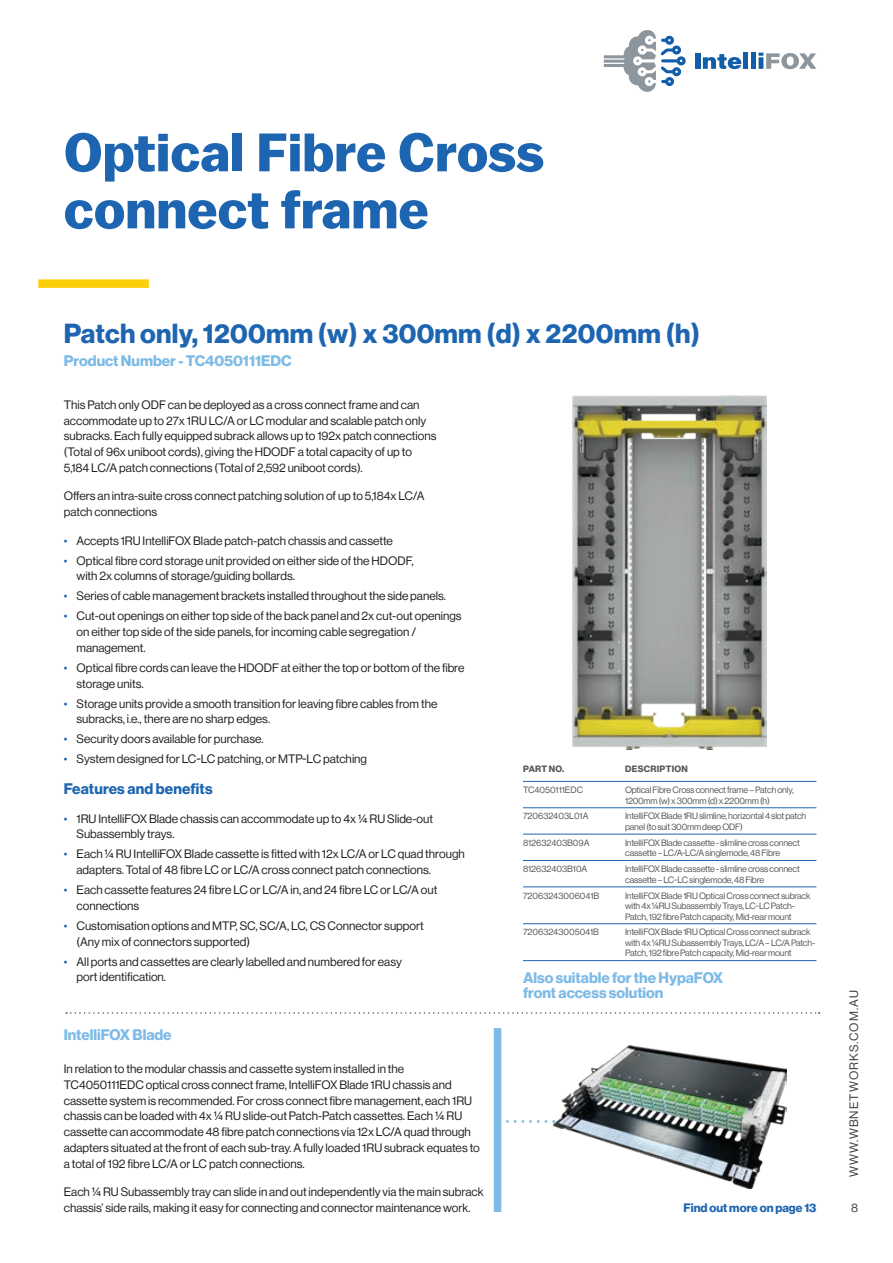
<style>
.page{position:relative;width:893px;height:1263px;background:#fff}
.page>*{position:absolute;margin:0;border:0;box-sizing:border-box;transform-origin:0 0}
.t1{font:700 54px/57px "Balto";color:#1e65b1}
.t2{font:700 27px "Neue Haas Display";letter-spacing:.01em;color:#1e65b1}
.t3{font:700 15px/15px "Neue Haas Display";color:#7dbae6}
.t4{font:700 15px "Neue Haas Display";letter-spacing:.01em;color:#1e65b1}
.t5{font:12px/15.8px "Neue Haas Display";color:#231f20}
.t6{font:12px "N Haas Grotesk DS Pro 55 Rg";letter-spacing:.09em;color:#3e3e3f}
.t7{font:700 12px "Neue Haas Display";color:#1e65b1}
.t8{font:9px/10.5px "Neue Haas Display";letter-spacing:-.02em;color:#57585a}
.t9{font:9px "Neue Haas Display";color:#57585a}
.t10{font:700 9px "Neue Haas Display";letter-spacing:.03em;color:#57585a}
.s1{color:#1e65b1}
</style>
<div class="page">
<img style="left:573px;top:395px;width:194px;height:354px">
<hr style="left:523px;top:807px;width:102px;height:1px;background:#1e65b1">
<hr style="left:625px;top:807px;width:191px;height:1px;background:#1e65b1">
<hr style="left:523px;top:834px;width:102px;height:1px;background:#1e65b1">
<hr style="left:625px;top:834px;width:191px;height:1px;background:#1e65b1">
<hr style="left:523px;top:860px;width:102px;height:1px;background:#1e65b1">
<hr style="left:625px;top:860px;width:191px;height:1px;background:#1e65b1">
<hr style="left:523px;top:887px;width:102px;height:1px;background:#1e65b1">
<hr style="left:625px;top:887px;width:191px;height:1px;background:#1e65b1">
<hr style="left:523px;top:923px;width:102px;height:1px;background:#1e65b1">
<hr style="left:625px;top:923px;width:191px;height:1px;background:#1e65b1">
<hr style="left:523px;top:960px;width:102px;height:1px;background:#1e65b1">
<hr style="left:625px;top:960px;width:191px;height:1px;background:#1e65b1">
<hr style="left:523px;top:781px;width:102px;height:1px;background:#1e65b1">
<hr style="left:625px;top:781px;width:191px;height:1px;background:#1e65b1">
<div style="left:38px;top:279px;width:111px;height:9px;background:#fcce0b"></div>
<div style="left:494px;top:1028px;width:7px;height:184px;background:#7dbae6"></div>
<svg style="left:507px;top:1120px;width:46px;height:3px"></svg>
<img style="left:553px;top:1045px;width:233px;height:143px">
<svg style="left:66px;top:1012px;width:754px;height:2px"></svg>
<div style="left:695px;top:53px;width:5px;height:16px;background:#125daa"></div>
<svg style="left:703px;top:54px;width:38px;height:15px"></svg>
<div style="left:743px;top:53px;width:5px;height:16px;background:#125daa"></div>
<div style="left:751px;top:53px;width:5px;height:16px;background:#125daa"></div>
<svg style="left:759px;top:53px;width:57px;height:16px"></svg>
<svg style="left:604px;top:30px;width:82px;height:62px"></svg>
<h1 class="t1" style="left:64px;top:123px;width:482px">Optical Fibre Cross connect frame</h1>
<h2 class="t2" style="left:64px;top:317px;width:638px">Patch only, 1200mm (w) x 300mm (d) x 2200mm (h)</h2>
<p class="t3" style="left:64px;top:354px;width:229px">Product Number - TC4050111EDC</p>
<p class="t5" style="left:64px;top:397px;width:374px">This Patch only ODF can be deployed as a cross connect frame and can accommodate up to 27x 1RU LC/A or LC modular and scalable patch only subracks. Each fully equipped subrack allows up to 192x patch connections (Total of 96x uniboot cords), giving the HDODF a total capacity of up to 5,184 LC/A patch connections (Total of 2,592 uniboot cords).</p>
<p class="t5" style="left:64px;top:488px;width:362px">Offers an intra-suite cross connect patching solution of up to 5,184x LC/A patch connections</p>
<p class="t5" style="left:64px;top:532px;width:331px"><span class="s1">•</span> Accepts 1RU IntelliFOX Blade patch-patch chassis and cassette</p>
<p class="t5" style="left:77px;top:552px;width:339px;text-indent:-13px"><span class="s1">•</span> Optical fibre cord storage unit provided on either side of the HDODF, with 2x columns of storage/guiding bollards.</p>
<p class="t5" style="left:64px;top:588px;width:384px"><span class="s1">•</span> Series of cable management brackets installed throughout the side panels.</p>
<p class="t5" style="left:77px;top:608px;width:387px;text-indent:-13px"><span class="s1">•</span> Cut-out openings on either top side of the back panel and 2x cut-out openings on either top side of the side panels, for incoming cable segregation / management.</p>
<p class="t5" style="left:77px;top:660px;width:390px;text-indent:-13px"><span class="s1">•</span> Optical fibre cords can leave the HDODF at either the top or bottom of the fibre storage units.</p>
<p class="t5" style="left:77px;top:695px;width:362px;text-indent:-13px"><span class="s1">•</span> Storage units provide a smooth transition for leaving fibre cables from the subracks, i.e., there are no sharp edges.</p>
<p class="t5" style="left:64px;top:731px;width:201px"><span class="s1">•</span> Security doors available for purchase.</p>
<p class="t5" style="left:64px;top:751px;width:305px"><span class="s1">•</span> System designed for LC-LC patching, or MTP-LC patching</p>
<p class="t4" style="left:64px;top:780px;width:150px">Features and benefits</p>
<p class="t5" style="left:77px;top:810px;width:358px;text-indent:-13px"><span class="s1">•</span> 1RU IntelliFOX Blade chassis can accommodate up to 4x ¼ RU Slide-out<br>Subassembly trays.</p>
<p class="t5" style="left:77px;top:846px;width:390px;text-indent:-13px"><span class="s1">•</span> Each ¼ RU IntelliFOX Blade cassette is fitted with 12x LC/A or LC quad through adapters. Total of 48 fibre LC or LC/A cross connect patch connections.</p>
<p class="t5" style="left:77px;top:882px;width:362px;text-indent:-13px"><span class="s1">•</span> Each cassette features 24 fibre LC or LC/A in, and 24 fibre LC or LC/A out connections</p>
<p class="t5" style="left:77px;top:918px;width:349px;text-indent:-13px"><span class="s1">•</span> Customisation options and MTP, SC, SC/A, LC, CS Connector support (Any mix of connectors supported)</p>
<p class="t5" style="left:77px;top:953px;width:327px;text-indent:-13px"><span class="s1">•</span> All ports and cassettes are clearly labelled and numbered for easy port identification.</p>
<p class="t3" style="left:64px;top:1028px;width:109px">IntelliFOX Blade</p>
<p class="t5" style="left:64px;top:1061px;width:418px">In relation to the modular chassis and cassette system installed in the TC4050111EDC optical cross connect frame, IntelliFOX Blade 1RU chassis and cassette system is recommended. For cross connect fibre management, each 1RU chassis can be loaded with 4x ¼ RU slide-out Patch-Patch cassettes. Each ¼ RU cassette can accommodate 48 fibre patch connections via 12x LC/A quad through adapters situated at the front of each sub-tray. A fully loaded 1RU subrack equates to a total of 192 fibre LC/A or LC patch connections.</p>
<p class="t5" style="left:64px;top:1184px;width:421px">Each ¼ RU Subassembly tray can slide in and out independently via the main subrack chassis’ side rails, making it easy for connecting and connector maintenance work.</p>
<p class="t10" style="left:523px;top:763px;width:43px">PART NO.</p>
<p class="t10" style="left:625px;top:763px;width:64px">DESCRIPTION</p>
<p class="t9" style="left:523px;top:785px;width:62px">TC4050111EDC</p>
<p class="t8" style="left:625px;top:785px;width:170px">Optical Fibre Cross connect frame – Patch only,<br>1200mm (w) x 300mm (d) x 2200mm (h)</p>
<p class="t9" style="left:523px;top:811px;width:67px">720632403L01A</p>
<p class="t8" style="left:625px;top:811px;width:183px">IntelliFOX Blade 1RU slimline, horizontal 4 slot patch panel (to suit 300mm deep ODF)</p>
<p class="t9" style="left:523px;top:837px;width:68px">812632403B09A</p>
<p class="t8" style="left:625px;top:837px;width:176px">IntelliFOX Blade cassette - slimline cross connect cassette – LC/A-LC/A singlemode, 48 Fibre</p>
<p class="t9" style="left:523px;top:864px;width:66px">812632403B10A</p>
<p class="t8" style="left:625px;top:864px;width:176px">IntelliFOX Blade cassette - slimline cross connect cassette – LC-LC singlemode, 48 Fibre</p>
<p class="t9" style="left:523px;top:890px;width:78px">72063243006041B</p>
<p class="t8" style="left:625px;top:890px;width:187px">IntelliFOX Blade 1RU Optical Cross connect subrack with 4x ¼RU Subassembly Trays, LC-LC Patch-<br>Patch, 192 fibre Patch capacity, Mid-rear mount</p>
<p class="t9" style="left:523px;top:927px;width:77px">72063243005041B</p>
<p class="t8" style="left:625px;top:927px;width:192px">IntelliFOX Blade 1RU Optical Cross connect subrack with 4x ¼RU Subassembly Trays, LC/A – LC/A Patch-<br>Patch, 192 fibre Patch capacity, Mid-rear mount</p>
<p class="t3" style="left:523px;top:970px;width:202px">Also suitable for the HypaFOX front access solution</p>
<p class="t7" style="left:684px;top:1201px;width:134px">Find out more on page 13</p>
<p class="t6" style="left:847px;top:1177px;width:188px;rotate:-90deg">WWW.WBNETWORKS.COM.AU</p>
<p class="t6" style="left:851px;top:1201px;width:9px">8</p>
</div>
